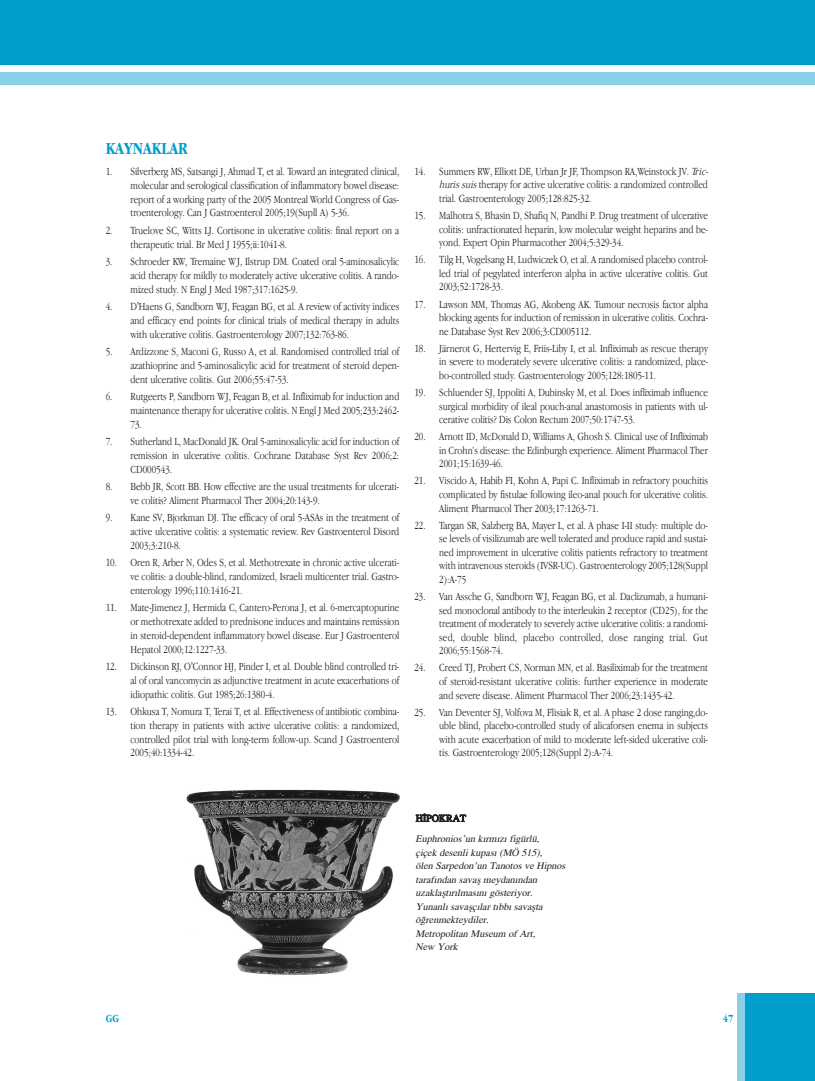
<style>
.page{position:relative;width:815px;height:1081px;background:#fff}
.page>*{position:absolute;margin:0;border:0;box-sizing:border-box;transform-origin:0 0}
.t1{font:700 17.5px "Apple Garamond";color:#009eca}
.t2{font:300 11.25px/13.5px "Apple Garamond";color:#231f20;text-align:justify}
.t3{font:700 11.25px "Apple Garamond";color:#009eca}
.t4{font:italic 10px/13.5px "Times Ten Roman";color:#231f20}
.t5{font:10px "Times Ten Roman";letter-spacing:-.005em;color:#231f20}
.s1{font-style:italic}
</style>
<div class="page">
<div style="left:744px;top:993px;width:70px;height:88px;background:#009eca"></div>
<div style="left:737px;top:993px;width:7px;height:88px;background:#89cfe7"></div>
<div style="left:0;top:0;width:814px;height:65px;background:#009eca"></div>
<div style="left:0;top:72px;width:814px;height:13px;background:#89cfe7"></div>
<img style="left:186px;top:789px;width:213px;height:186px">
<h1 class="t1" style="left:106px;top:142px;width:83px">KAYNAKLAR</h1>
<p class="t2" style="left:130px;top:165px;width:270px;line-height:13.9px;text-indent:-25px">1. Silverberg MS, Satsangi J, Ahmad T, et al. Toward an integrated clinical, molecular and serological classification of inflammatory bowel disease: report of a working party of the 2005 Montreal World Congress of Gas&shy;troenterology. Can J Gastroenterol 2005;19(Supll A) 5-36.</p>
<p class="t2" style="left:130px;top:224px;width:270px;line-height:13.9px;text-indent:-25px">2. Truelove SC, Witts LJ. Cortisone in ulcerative colitis: final report on a therapeutic trial. Br Med J 1955;ii:1041-8.</p>
<p class="t2" style="left:130px;top:255px;width:270px;line-height:13.9px;text-indent:-25px">3. Schroeder KW, Tremaine WJ, Ilstrup DM. Coated oral 5-aminosalicylic acid therapy for mildly to moderately active ulcerative colitis. A rando&shy;mized study. N Engl J Med 1987;317:1625-9.</p>
<p class="t2" style="left:130px;top:300px;width:270px;line-height:13.9px;text-indent:-25px">4. D'Haens G, Sandborn WJ, Feagan BG, et al. A review of activity indices and efficacy end points for clinical trials of medical therapy in adults with ulcerative colitis. Gastroenterology 2007;132:763-86.</p>
<p class="t2" style="left:130px;top:345px;width:270px;line-height:13.9px;text-indent:-25px">5. Ardizzone S, Maconi G, Russo A, et al. Randomised controlled trial of azathioprine and 5-aminosalicylic acid for treatment of steroid depen&shy;dent ulcerative colitis. Gut 2006;55:47-53.</p>
<p class="t2" style="left:130px;top:390px;width:270px;line-height:13.9px;text-indent:-25px">6. Rutgeerts P, Sandborn WJ, Feagan B, et al. Infliximab for induction and maintenance therapy for ulcerative colitis. N Engl J Med 2005;233:2462- 73.</p>
<p class="t2" style="left:130px;top:435px;width:270px;line-height:13.9px;text-indent:-25px">7. Sutherland L, MacDonald JK. Oral 5-aminosalicylic acid for induction of remission in ulcerative colitis. Cochrane Database Syst Rev 2006;2:<br>CD000543.</p>
<p class="t2" style="left:130px;top:480px;width:270px;line-height:13.9px;text-indent:-25px">8. Bebb JR, Scott BB. How effective are the usual treatments for ulcerati&shy;ve colitis? Aliment Pharmacol Ther 2004;20:143-9.</p>
<p class="t2" style="left:130px;top:511px;width:270px;line-height:13.9px;text-indent:-25px">9. Kane SV, Bjorkman DJ. The efficacy of oral 5-ASAs in the treatment of active ulcerative colitis: a systematic review. Rev Gastroenterol Disord 2003;3:210-8.</p>
<p class="t2" style="left:130px;top:556px;width:270px;line-height:13.9px;text-indent:-25px">10. Oren R, Arber N, Odes S, et al. Methotrexate in chronic active ulcerati&shy;ve colitis: a double-blind, randomized, Israeli multicenter trial. Gastro&shy;enterology 1996;110:1416-21.</p>
<p class="t2" style="left:130px;top:601px;width:270px;line-height:13.9px;text-indent:-25px">11. Mate-Jimenez J, Hermida C, Cantero-Perona J, et al. 6-mercaptopurine or methotrexate added to prednisone induces and maintains remission in steroid-dependent inflammatory bowel disease. Eur J Gastroenterol Hepatol 2000;12:1227-33.</p>
<p class="t2" style="left:130px;top:660px;width:270px;line-height:13.9px;text-indent:-25px">12. Dickinson RJ, O'Connor HJ, Pinder I, et al. Double blind controlled tri&shy;al of oral vancomycin as adjunctive treatment in acute exacerbations of idiopathic colitis. Gut 1985;26:1380-4.</p>
<p class="t2" style="left:130px;top:705px;width:270px;line-height:13.9px;text-indent:-25px">13. Ohkusa T, Nomura T, Terai T, et al. Effectiveness of antibiotic combina&shy;tion therapy in patients with active ulcerative colitis: a randomized, controlled pilot trial with long-term follow-up. Scand J Gastroenterol 2005;40:1334-42.</p>
<p class="t2" style="left:439px;top:165px;width:273px;text-align:left;text-indent:-25px">14. Summers RW, Elliott DE, Urban Jr JF, Thompson RA,Weinstock JV. <span class="s1">Tric&shy;hurissuis</span>therapy for active ulcerative colitis: a randomized controlled trial. Gastroenterology 2005;128:825-32.</p>
<p class="t2" style="left:439px;top:210px;width:270px;text-indent:-25px">15. Malhotra S, Bhasin D, Shafiq N, Pandhi P. Drug treatment of ulcerative colitis: unfractionated heparin, low molecular weight heparins and be&shy;yond. Expert Opin Pharmacother 2004;5:329-34.</p>
<p class="t2" style="left:439px;top:254px;width:270px;text-indent:-25px">16. Tilg H, Vogelsang H, Ludwiczek O, et al. A randomised placebo control&shy;led trial of pegylated interferon alpha in active ulcerative colitis. Gut 2003;52:1728-33.</p>
<p class="t2" style="left:439px;top:298px;width:270px;text-indent:-25px">17. Lawson MM, Thomas AG, Akobeng AK. Tumour necrosis factor alpha blocking agents for induction of remission in ulcerative colitis. Cochra&shy;ne Database Syst Rev 2006;3:CD005112.</p>
<p class="t2" style="left:439px;top:342px;width:270px;text-indent:-25px">18. Järnerot G, Hertervig E, Friis-Liby I, et al. Infliximab as rescue therapy in severe to moderately severe ulcerative colitis: a randomized, place&shy;bo-controlled study. Gastroenterology 2005;128:1805-11.</p>
<p class="t2" style="left:439px;top:386px;width:270px;text-indent:-25px">19. Schluender SJ, Ippoliti A, Dubinsky M, et al. Does infliximab influence surgical morbidity of ileal pouch-anal anastomosis in patients with ul&shy;cerative colitis? Dis Colon Rectum 2007;50:1747-53.</p>
<p class="t2" style="left:439px;top:431px;width:270px;text-indent:-25px">20. Arnott ID, McDonald D, Williams A, Ghosh S. Clinical use of Infliximab in Crohn’s disease: the Edinburgh experience. Aliment Pharmacol Ther 2001;15:1639-46.</p>
<p class="t2" style="left:439px;top:475px;width:270px;text-indent:-25px">21. Viscido A, Habib FI, Kohn A, Papi C. Infliximab in refractory pouchitis complicated by fistulae following ileo-anal pouch for ulcerative colitis.<br>Aliment Pharmacol Ther 2003;17:1263-71.</p>
<p class="t2" style="left:439px;top:519px;width:270px;text-indent:-25px">22. Targan SR, Salzberg BA, Mayer L, et al. A phase I-II study: multiple do&shy;se levels of visilizumab are well tolerated and produce rapid and sustai&shy;ned improvement in ulcerative colitis patients refractory to treatment with intravenous steroids (IVSR-UC). Gastroenterology 2005;128(Suppl 2):A-75</p>
<p class="t2" style="left:439px;top:590px;width:270px;text-indent:-25px">23. Van Assche G, Sandborn WJ, Feagan BG, et al. Daclizumab, a humani&shy;sed monoclonal antibody to the interleukin 2 receptor (CD25), for the treatment of moderately to severely active ulcerative colitis: a randomi&shy;sed, double blind, placebo controlled, dose ranging trial. Gut 2006;55:1568-74.</p>
<p class="t2" style="left:439px;top:662px;width:270px;text-indent:-25px">24. Creed TJ, Probert CS, Norman MN, et al. Basiliximab for the treatment of steroid-resistant ulcerative colitis: further experience in moderate and severe disease. Aliment Pharmacol Ther 2006;23:1435-42.</p>
<p class="t2" style="left:439px;top:706px;width:270px;text-indent:-25px">25. Van Deventer SJ, Volfova M, Flisiak R, et al. A phase 2 dose ranging,do&shy;uble blind, placebo-controlled study of alicaforsen enema in subjects with acute exacerbation of mild to moderate left-sided ulcerative coli&shy;tis. Gastroenterology 2005;128(Suppl 2):A-74.</p>
<p class="t5" style="left:416px;top:815px;width:52px">H‹POKRAT</p>
<p class="t4" style="left:416px;top:833px;width:153px">Euphronios’un k›rm›z› figürlü,<br>çiçek desenli kup as› (MÖ 515),<br>ölen Sarpedon’un Tanotos ve Hipnos taraf›ndan savafl meydan›ndan uzaklaflt›r›lmas›n› gösteriyor.<br>Yunanl› savaflç›lar t›bb› savaflta ö¤renmekteydiler.<br>Metrop olitan Museum of Art,<br>New York</p>
<p class="t3" style="left:106px;top:1014px;width:15px">GG</p>
<p class="t3" style="left:723px;top:1014px;width:12px">47</p>
</div>
